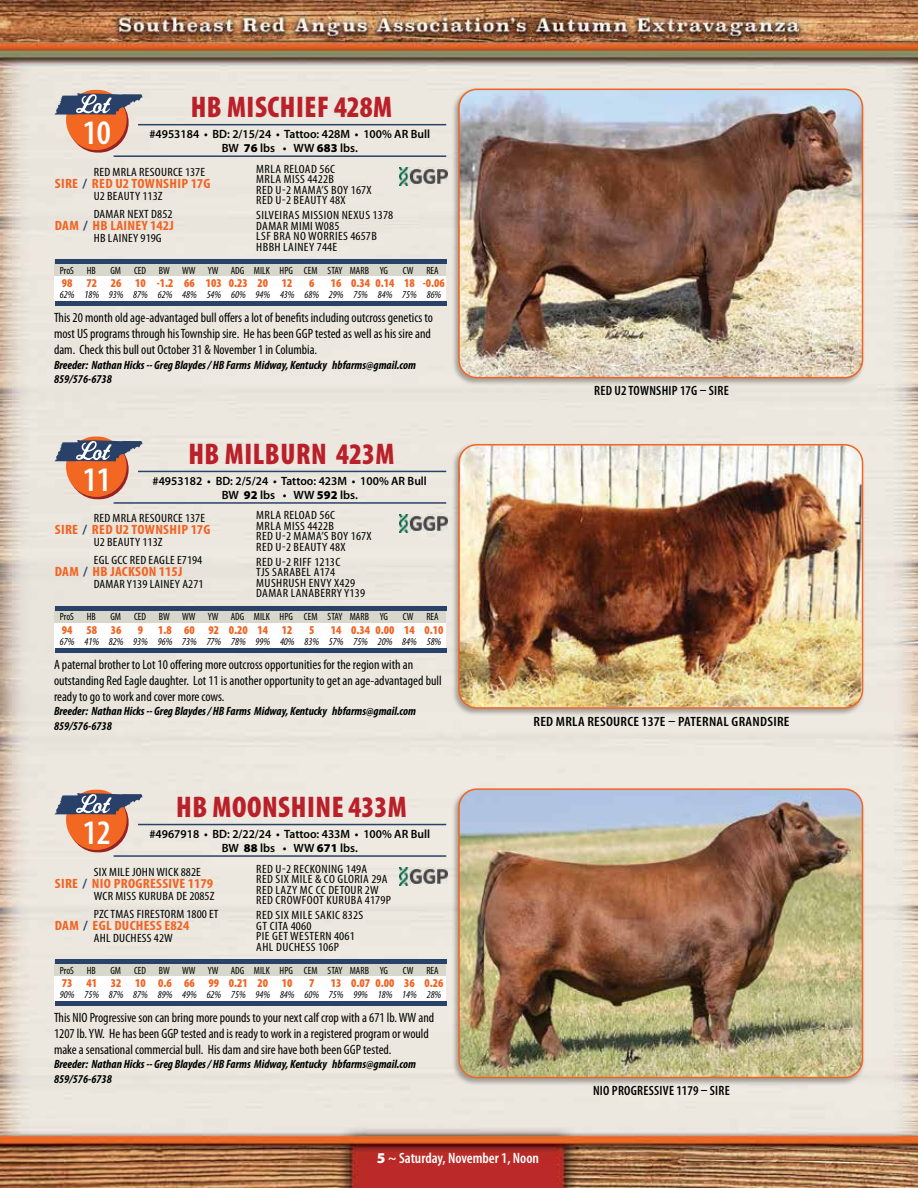
<style>
.page{position:relative;width:918px;height:1188px;background:#fff}
.page>*{position:absolute;margin:0;border:0;box-sizing:border-box;transform-origin:0 0}
.t1{font:600 condensed 34.5px "Myriad Pro";color:#fff}
.t2{font:900 condensed 30px "Myriad Pro";letter-spacing:.02em;color:#ba2029}
.t3{font:600 condensed 15px "Myriad Pro";color:#fff}
.t4{font:condensed 13.5px/16.2px "Myriad Pro";color:#000}
.t5{font:700 condensed 13.5px "Myriad Pro";letter-spacing:.02em;color:#f26322;scale:1.1 1}
.t6{font:600 condensed 13.5px "Myriad Pro";letter-spacing:.02em;color:#000}
.t7{font:600 condensed 13.5px "Myriad Pro";letter-spacing:.02em;color:#000;scale:1.1 1}
.t8{font:condensed 12px/10.5px "Myriad Pro";letter-spacing:.02em;color:#000;scale:1.1 1}
.t9{font:italic 700 condensed 12px/14.4px "Myriad Pro";color:#000}
.t10{font:600 12px/13.5px "Myriad Pro";color:#000;text-align:center}
.t11{font:900 condensed 12px "Myriad Pro";color:#f26322}
.t12{font:italic condensed 10.5px "Myriad Pro";color:#000}
.t13{font:condensed 10.5px "Myriad Pro";color:#000}
.s1{font-weight:900}
.s2{color:#29426a}
.s3{font-weight:900;font-stretch:normal}
</style>
<div class="page">
<img style="left:0;top:0;width:918px;height:1188px">
<div style="left:451px;top:87px;width:414px;height:299px;background:#000;opacity:.32"></div>
<img style="left:459px;top:89px;width:403px;height:289px">
<div style="left:458px;top:89px;width:405px;height:289px;border:2px solid #f26322;border-radius:18px"></div>
<svg style="left:68px;top:92px;width:61px;height:61px"></svg>
<div style="left:66px;top:90px;width:61px;height:60px;background:#f26722;border-radius:50%"></div>
<svg style="left:54px;top:93px;width:89px;height:22px;background:#797e90"></svg>
<div style="left:55px;top:261px;width:391px;height:15px;background:#d8d7cb"></div>
<div style="left:55px;top:276px;width:391px;height:27px;background:#fff"></div>
<div style="left:55px;top:259px;width:391px;height:5px;background:#29426a"></div>
<div style="left:55px;top:301px;width:391px;height:5px;background:#29426a"></div>
<hr style="left:114px;top:155px;width:332px;height:2px;background:#29426a">
<hr style="left:138px;top:124px;width:308px;height:1px;background:#29426a">
<img style="left:399px;top:167px;width:48px;height:19px">
<div style="left:451px;top:442px;width:414px;height:274px;background:#000;opacity:.32"></div>
<img style="left:459px;top:445px;width:403px;height:262px">
<div style="left:458px;top:444px;width:405px;height:265px;border:2px solid #f26322;border-radius:18px"></div>
<svg style="left:68px;top:439px;width:61px;height:61px"></svg>
<div style="left:66px;top:436px;width:61px;height:61px;background:#f26722;border-radius:50%"></div>
<svg style="left:54px;top:440px;width:89px;height:21px;background:#757d92"></svg>
<div style="left:55px;top:608px;width:391px;height:15px;background:#d8d7cb"></div>
<div style="left:55px;top:623px;width:391px;height:27px;background:#fff"></div>
<hr style="left:55px;top:606px;width:391px;height:4px;background:#29426a">
<hr style="left:55px;top:648px;width:391px;height:4px;background:#29426a">
<hr style="left:114px;top:502px;width:332px;height:2px;background:#29426a">
<hr style="left:138px;top:471px;width:308px;height:1px;background:#29426a">
<img style="left:399px;top:514px;width:48px;height:19px">
<div style="left:451px;top:787px;width:414px;height:299px;background:#000;opacity:.32"></div>
<img style="left:459px;top:789px;width:403px;height:289px">
<div style="left:458px;top:788px;width:405px;height:290px;border:2px solid #f26322;border-radius:18px"></div>
<svg style="left:68px;top:792px;width:61px;height:61px"></svg>
<div style="left:66px;top:789px;width:61px;height:61px;background:#f26722;border-radius:50%"></div>
<svg style="left:54px;top:793px;width:89px;height:22px;background:#797e90"></svg>
<div style="left:55px;top:961px;width:391px;height:15px;background:#d8d7cb"></div>
<div style="left:55px;top:976px;width:391px;height:27px;background:#fff"></div>
<hr style="left:55px;top:959px;width:391px;height:4px;background:#29426a">
<hr style="left:55px;top:1001px;width:391px;height:4px;background:#29426a">
<hr style="left:114px;top:855px;width:332px;height:2px;background:#29426a">
<hr style="left:138px;top:824px;width:308px;height:1px;background:#29426a">
<img style="left:399px;top:867px;width:48px;height:19px">
<h2 class="t2" style="left:191px;top:88px;width:203px">HB MISCHIEF 428M</h2>
<h1 class="t1" style="left:83px;top:113px;width:30px">10</h1>
<p class="t10" style="left:149px;top:127px;width:282px">#4953184 • BD: 2/15/24 • Tattoo: 428M • 100% AR Bull<br>BW <span class="s1">76</span> lbs • WW <span class="s1">683</span> lbs.</p>
<p class="t8" style="left:256px;top:163px;width:106px">MRLA RELOAD 56C<br>MRLA MISS 4422B<br>RED U-2 MAMA’S BOY 167X<br>RED U-2 BEAUTY 48X</p>
<p class="t8" style="left:256px;top:210px;width:126px">SILVEIRAS MISSION NEXUS 1378<br>DAMAR MIMI W085<br>LSF BRA NO WORRIES 4657B<br>HBBH LAINEY 744E</p>
<p class="t8" style="left:94px;top:166px;width:103px">RED MRLA RESOURCE 137E</p>
<p class="t5" style="left:55px;top:175px;width:143px">SIRE <span class="s2">/</span> RED U2 TOWNSHIP 17G</p>
<p class="t8" style="left:94px;top:187px;width:73px;line-height:18px">U2 BEAUTY 113Z<br>DAMAR NEXT D852</p>
<p class="t5" style="left:55px;top:217px;width:110px">DAM <span class="s2">/</span> HB LAINEY 142J</p>
<p class="t8" style="left:94px;top:232px;width:63px">HB LAINEY 919G</p>
<p class="t13" style="left:60px;top:264px;width:37px">ProS HB</p>
<p class="t13" style="left:110px;top:264px;width:279px">GM CED BW WW YW ADG MILK HPG CEM STAY MARB YG</p>
<p class="t13" style="left:403px;top:264px;width:37px">CW REA</p>
<p class="t11" style="left:62px;top:276px;width:232px">98 72 26 10 -1.2 66 103 0.23 20 12</p>
<p class="t11" style="left:309px;top:276px;width:7px">6</p>
<p class="t11" style="left:331px;top:276px;width:116px">16 0.34 0.14 18 -0.06</p>
<p class="t12" style="left:60px;top:288px;width:383px">62% 18% 93% 87% 62% 48% 54% 60% 94% 43% 68% 29% 75% 84% 75% 86%</p>
<p class="t4" style="left:54px;top:309px;width:381px">This 20 month old age-advantaged bull offers a lot of benefits including outcross genetics to most US programs through his Township sire. He has been GGP tested as well as his sire and dam. Check this bull out October 31 &amp; November 1 in Columbia.</p>
<p class="t9" style="left:54px;top:357px;width:363px">Breeder: Nathan Hicks -- Greg Blaydes / HB Farms Midway, Kentucky hbfarms@gmail.com<br>859/576-6738</p>
<h2 class="t2" style="left:188px;top:434px;width:207px">HB MILBURN 423M</h2>
<h1 class="t1" style="left:83px;top:460px;width:30px">11</h1>
<p class="t10" style="left:153px;top:474px;width:276px">#4953182 • BD: 2/5/24 • Tattoo: 423M • 100% AR Bull<br>BW <span class="s1">92</span> lbs • WW <span class="s1">592</span> lbs.</p>
<p class="t8" style="left:256px;top:510px;width:106px">MRLA RELOAD 56C<br>MRLA MISS 4422B<br>RED U-2 MAMA’S BOY 167X<br>RED U-2 BEAUTY 48X</p>
<p class="t8" style="left:256px;top:557px;width:100px">RED U-2 RIFF 1213C<br>TJS SARABEL A174<br>MUSHRUSH ENVY X429<br>DAMAR LANABERRY Y139</p>
<p class="t8" style="left:94px;top:513px;width:103px">RED MRLA RESOURCE 137E</p>
<p class="t5" style="left:55px;top:521px;width:143px">SIRE <span class="s2">/</span> RED U2 TOWNSHIP 17G</p>
<p class="t8" style="left:94px;top:533px;width:100px;line-height:18px">U2 BEAUTY 113Z<br>EGL GCC RED EAGLE E7194</p>
<p class="t5" style="left:55px;top:563px;width:118px">DAM <span class="s2">/</span> HB JACKSON 115J</p>
<p class="t8" style="left:94px;top:579px;width:101px">DAMAR Y139 LAINEY A271</p>
<p class="t13" style="left:60px;top:611px;width:37px">ProS HB</p>
<p class="t13" style="left:110px;top:611px;width:279px">GM CED BW WW YW ADG MILK HPG CEM STAY MARB YG</p>
<p class="t13" style="left:403px;top:611px;width:37px">CW REA</p>
<p class="t11" style="left:62px;top:622px;width:61px">94 58 36</p>
<p class="t11" style="left:138px;top:622px;width:156px">9 1.8 60 92 0.20 14 12</p>
<p class="t11" style="left:309px;top:622px;width:7px">5</p>
<p class="t11" style="left:331px;top:622px;width:114px">14 0.34 0.00 14 0.10</p>
<p class="t12" style="left:60px;top:635px;width:383px">67% 41% 82% 93% 96% 73% 77% 78% 99% 40% 83% 57% 75% 20% 84% 58%</p>
<p class="t4" style="left:54px;top:656px;width:389px">A paternal brother to Lot 10 offering more outcross opportunities for the region with an outstanding Red Eagle daughter. Lot 11 is another opportunity to get an age-advantaged bull ready to go to work and cover more cows.</p>
<p class="t9" style="left:54px;top:704px;width:363px">Breeder: Nathan Hicks -- Greg Blaydes / HB Farms Midway, Kentucky hbfarms@gmail.com<br>859/576-6738</p>
<h2 class="t2" style="left:176px;top:787px;width:232px">HB MOONSHINE 433M</h2>
<h1 class="t1" style="left:83px;top:813px;width:30px">12</h1>
<p class="t10" style="left:149px;top:827px;width:282px">#4967918 • BD: 2/22/24 • Tattoo: 433M • 100% AR Bull<br>BW <span class="s1">88</span> lbs • WW <span class="s1">671</span> lbs.</p>
<p class="t8" style="left:256px;top:863px;width:124px">RED U-2 RECKONING 149A<br>RED SIX MILE &amp; CO GLORIA 29A<br>RED LAZY MC CC DETOUR 2W<br>RED CROWFOOT KURUBA 4179P</p>
<p class="t8" style="left:256px;top:910px;width:99px">RED SIX MILE SAKIC 832S<br>GT CITA 4060<br>PIE GET WESTERN 4061<br>AHL DUCHESS 106P</p>
<p class="t8" style="left:94px;top:866px;width:99px">SIX MILE JOHN WICK 882E</p>
<p class="t5" style="left:55px;top:875px;width:145px">SIRE <span class="s2">/</span> NIO PROGRESSIVE 1179</p>
<p class="t8" style="left:94px;top:886px;width:115px;line-height:18px">WCR MISS KURUBA DE 2085Z<br>PZC TMAS FIRESTORM 1800 ET</p>
<p class="t5" style="left:55px;top:917px;width:124px">DAM <span class="s2">/</span> EGL DUCHESS E824</p>
<p class="t8" style="left:94px;top:932px;width:73px">AHL DUCHESS 42W</p>
<p class="t13" style="left:60px;top:964px;width:37px">ProS HB</p>
<p class="t13" style="left:110px;top:964px;width:279px">GM CED BW WW YW ADG MILK HPG CEM STAY MARB YG</p>
<p class="t13" style="left:403px;top:964px;width:37px">CW REA</p>
<p class="t11" style="left:62px;top:975px;width:232px">73 41 32 10 0.6 66 99 0.21 20 10</p>
<p class="t11" style="left:309px;top:975px;width:7px">7</p>
<p class="t11" style="left:331px;top:975px;width:114px">13 0.07 0.00 36 0.26</p>
<p class="t12" style="left:60px;top:988px;width:383px">90% 75% 87% 87% 89% 49% 62% 75% 94% 84% 60% 75% 99% 18% 14% 28%</p>
<p class="t4" style="left:54px;top:1009px;width:382px">This NIO Progressive son can bring more pounds to your next calf crop with a 671 lb. WW and<br>1207 lb. YW. He has been GGP tested and is ready to work in a registered program or would make a sensational commercial bull. His dam and sire have both been GGP tested.</p>
<p class="t9" style="left:54px;top:1057px;width:363px">Breeder: Nathan Hicks -- Greg Blaydes / HB Farms Midway, Kentucky hbfarms@gmail.com<br>859/576-6738</p>
<p class="t6" style="left:594px;top:384px;width:136px">RED U2 TOWNSHIP 17G – SIRE</p>
<p class="t7" style="left:533px;top:714px;width:234px">RED MRLA RESOURCE 137E – PATERNAL GRANDSIRE</p>
<p class="t6" style="left:593px;top:1083px;width:138px">NIO PROGRESSIVE 1179 – SIRE</p>
<p class="t3" style="left:377px;top:1150px;width:164px"><span class="s3">5</span> ~ Saturday, November 1, Noon</p>
</div>
